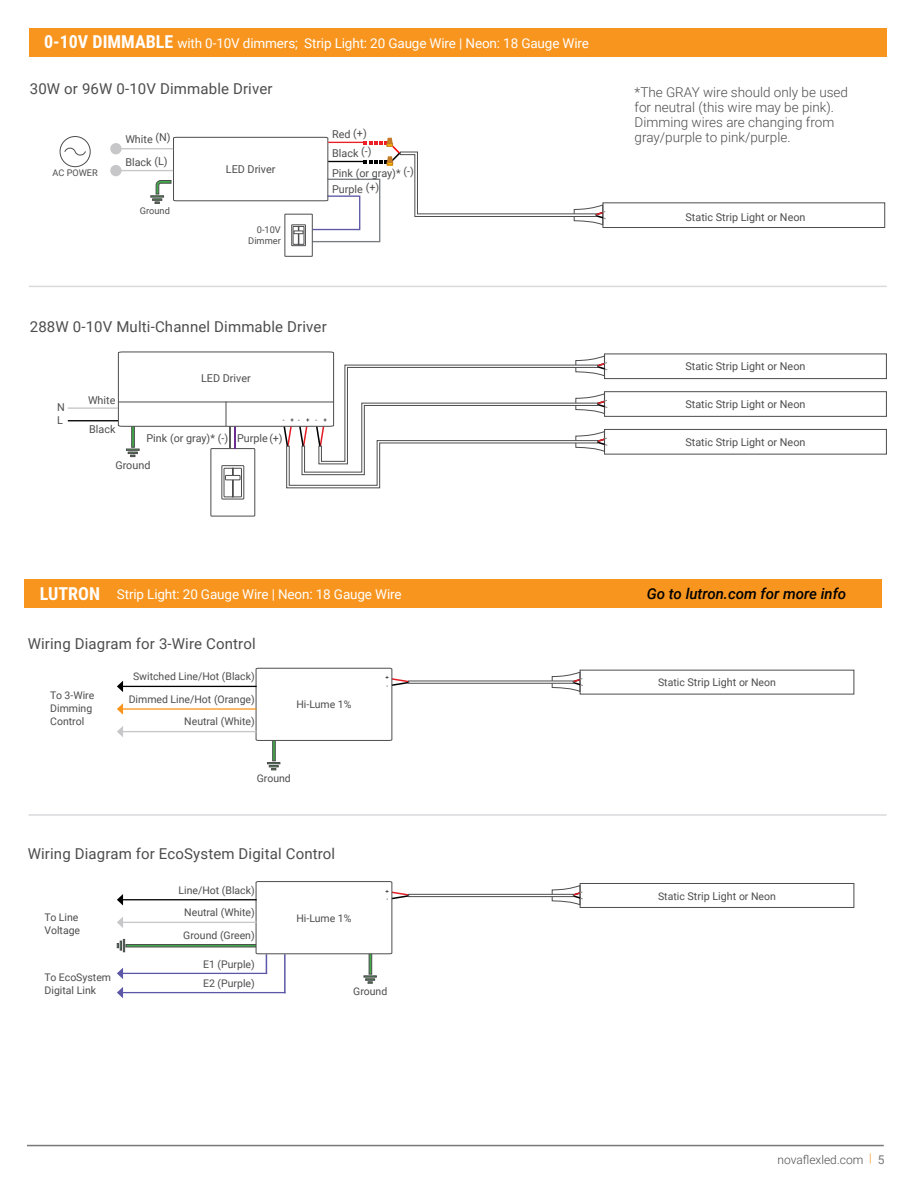
<style>
.page{position:relative;width:915px;height:1188px;background:#fff}
.page>*{position:absolute;margin:0;border:0;box-sizing:border-box;transform-origin:0 0}
.t1{font:15px "Roboto";letter-spacing:.01em;color:#4d4d4f}
.t2{font:italic 500 15px "Roboto";color:#000}
.t3{font:13.5px "Roboto";letter-spacing:-.01em;color:#fff}
.t4{font:300 13.5px/15px "Roboto";color:#4d4d4f}
.t5{font:300 12px "Roboto";color:#4d4d4f}
.t6{font:10.8px/23.4px "Roboto";color:#4d4d4f}
.t7{font:10.5px/22.6px "Roboto";color:#4d4d4f}
.t8{font:9.3px/10.8px "Roboto";color:#4d4d4f;text-align:right}
.t9{font:9.15px "Roboto";color:#4d4d4f}
.t10{font:6.15px "Roboto";color:#000}
.t11{font:6px "Roboto";color:#000}
.s1{font-family:"Roboto Condensed";font-weight:700;font-size:18px}
.s2{font-size:10.8px}
.s3{color:#f8951f}
.s4{font-weight:400;color:#77787b}
</style>
<div class="page">
<hr style="left:29px;top:286px;width:858px;height:1px;background:#d9dadc">
<div style="left:603px;top:202px;width:282px;height:26px;border:1px solid #4d4d4f"></div>
<div style="left:150px;top:195px;width:14px;height:3px;border:1px solid #4d4d4f"></div>
<svg style="left:64px;top:147px;width:22px;height:9px"></svg>
<div style="left:60px;top:136px;width:31px;height:31px;border:1px solid #4d4d4f;border-radius:50%"></div>
<div style="left:110px;top:143px;width:12px;height:11px;background:#c7c7c9;border-radius:50%"></div>
<hr style="left:113px;top:148px;width:60px;height:1px;background:#c7c7c9">
<div style="left:110px;top:165px;width:12px;height:11px;background:#c7c7c9;border-radius:50%"></div>
<hr style="left:113px;top:170px;width:60px;height:1px;background:#c7c7c9">
<div style="left:285px;top:214px;width:27px;height:42px;border:1px solid #4d4d4f"></div>
<div style="left:292px;top:225px;width:14px;height:21px;border:1px solid #4d4d4f"></div>
<svg style="left:151px;top:137px;width:455px;height:107px"></svg>
<div style="left:210px;top:448px;width:45px;height:68px;border:1px solid #4d4d4f"></div>
<div style="left:221px;top:465px;width:23px;height:34px;border:1px solid #4d4d4f"></div>
<div style="left:604px;top:354px;width:283px;height:25px;border:1px solid #4d4d4f"></div>
<div style="left:604px;top:391px;width:283px;height:26px;border:1px solid #4d4d4f"></div>
<div style="left:604px;top:429px;width:283px;height:26px;border:1px solid #4d4d4f"></div>
<hr style="left:68px;top:407px;width:50px;height:2px;background:#c7c7c9">
<hr style="left:68px;top:420px;width:50px;height:1px;background:#000">
<svg style="left:118px;top:351px;width:490px;height:146px"></svg>
<div style="left:29px;top:28px;width:858px;height:29px;background:#f8951f"></div>
<div style="left:24px;top:580px;width:858px;height:28px;background:#f8951f"></div>
<svg style="left:551px;top:671px;width:32px;height:21px"></svg>
<svg style="left:255px;top:667px;width:157px;height:103px"></svg>
<hr style="left:122px;top:686px;width:135px;height:1px;background:#000">
<svg style="left:117px;top:681px;width:6px;height:11px"></svg>
<hr style="left:122px;top:708px;width:135px;height:2px;background:#f8951f">
<svg style="left:117px;top:703px;width:6px;height:12px"></svg>
<hr style="left:122px;top:731px;width:135px;height:1px;background:#c7c7c9">
<svg style="left:117px;top:726px;width:6px;height:11px"></svg>
<div style="left:408px;top:681px;width:166px;height:3px;background:#fff;border:1px solid #4d4d4f"></div>
<hr style="left:28px;top:814px;width:858px;height:2px;background:#d9dadc">
<div style="left:126px;top:944px;width:131px;height:3px;background:#41ad49;border:1px solid #4d4d4f"></div>
<div style="left:580px;top:883px;width:274px;height:25px;border:1px solid #4d4d4f"></div>
<svg style="left:551px;top:885px;width:32px;height:21px"></svg>
<hr style="left:122px;top:899px;width:135px;height:1px;background:#000">
<svg style="left:117px;top:894px;width:6px;height:12px"></svg>
<hr style="left:122px;top:922px;width:135px;height:1px;background:#c7c7c9">
<svg style="left:117px;top:917px;width:6px;height:11px"></svg>
<div style="left:408px;top:894px;width:166px;height:3px;background:#fff;border:1px solid #4d4d4f"></div>
<svg style="left:117px;top:939px;width:8px;height:13px"></svg>
<hr style="left:122px;top:973px;width:145px;height:1px;background:#5c57a6">
<svg style="left:117px;top:968px;width:6px;height:11px"></svg>
<hr style="left:122px;top:992px;width:164px;height:1px;background:#5c57a6">
<svg style="left:117px;top:987px;width:6px;height:11px"></svg>
<svg style="left:255px;top:881px;width:157px;height:103px"></svg>
<hr style="left:284px;top:954px;width:2px;height:39px;background:#5c57a6">
<hr style="left:27px;top:1145px;width:857px;height:1px;background:#77787b">
<p class="t3" style="left:44px;top:33px;width:546px"><span class="s1">0-10V DIMMABLE</span> with 0-10V dimmers; Strip Light: 20 Gauge Wire | Neon: 18 Gauge Wire</p>
<h1 class="t1" style="left:30px;top:78px;width:244px">30W or 96W 0-10V Dimmable Driver</h1>
<p class="t9" style="left:53px;top:167px;width:47px">AC POWER</p>
<p class="t6" style="left:125px;top:127px;width:47px">White (N)<br>Black (L)</p>
<p class="t8" style="left:140px;top:205px;width:32px">Ground</p>
<p class="t6" style="left:226px;top:157px;width:51px">LED Driver</p>
<p class="t8" style="left:248px;top:224px;width:34px">0-10V<br>Dimmer</p>
<p class="t6" style="left:332px;top:121px;width:36px">Red (+)</p>
<p class="t6" style="left:332px;top:142px;width:83px;line-height:20px">Black (-)<br>Pink (or gray)* (-)</p>
<p class="t6" style="left:332px;top:177px;width:49px">Purple (+)</p>
<h1 class="t1" style="left:30px;top:316px;width:298px">288W 0-10V Multi-Channel Dimmable Driver</h1>
<p class="t6" style="left:57px;top:395px;width:9px">N</p>
<p class="t6" style="left:57px;top:408px;width:7px">L</p>
<p class="t6" style="left:88px;top:388px;width:29px">White</p>
<p class="t6" style="left:89px;top:417px;width:28px">Black</p>
<p class="t6" style="left:201px;top:366px;width:51px">LED Driver</p>
<p class="t10" style="left:283px;top:416px;width:46px">- +- + - +</p>
<p class="t6" style="left:146px;top:426px;width:138px">Pink (or gray)* (-) Purple (+)</p>
<p class="t6" style="left:115px;top:453px;width:37px">Ground</p>
<p class="t4" style="left:635px;top:84px;width:215px">*The GRAY wire should only be used for neutral (this wire may be pink).<br>Dimming wires are changing from gray/purple to pink/purple.</p>
<p class="t6" style="left:686px;top:205px;width:121px">Static Strip Light or Neon</p>
<p class="t6" style="left:685px;top:354px;width:121px">Static Strip Light or Neon</p>
<p class="t6" style="left:685px;top:392px;width:121px">Static Strip Light or Neon</p>
<p class="t6" style="left:686px;top:430px;width:121px">Static Strip Light or Neon</p>
<p class="t3" style="left:40px;top:584px;width:363px"><span class="s1">LUTRON</span> Strip Light: 20 Gauge Wire | Neon: 18 Gauge Wire</p>
<h1 class="t1" style="left:28px;top:633px;width:230px">Wiring Diagram for 3-Wire Control</h1>
<p class="t7" style="left:50px;top:689px;width:46px;line-height:12.6px">To 3-Wire<br>Dimming<br>Control</p>
<p class="t7" style="left:129px;top:665px;width:128px;text-align:right">Switched Line/Hot (Black)<br>Dimmed Line/Hot (Orange)<br>Neutral (White)</p>
<p class="t7" style="left:296px;top:693px;width:57px">Hi-Lume 1%</p>
<p class="t7" style="left:257px;top:767px;width:36px">Ground</p>
<h1 class="t1" style="left:28px;top:843px;width:309px">Wiring Diagram for EcoSystem Digital Control</h1>
<p class="t11" style="left:383px;top:687px;width:13px;rotate:-90deg">- +</p>
<p class="t7" style="left:45px;top:911px;width:37px;line-height:12.6px">To Line<br>Voltage</p>
<p class="t7" style="left:45px;top:971px;width:68px;line-height:12.6px">To EcoSystem<br>Digital Link</p>
<p class="t7" style="left:179px;top:878px;width:78px;text-align:center">Line/Hot (Black)<br>Neutral (White)<br>Ground (Green)</p>
<p class="t7" style="left:203px;top:954px;width:53px;line-height:19.2px">E1 (Purple)<br>E2 (Purple)</p>
<p class="t7" style="left:296px;top:906px;width:57px">Hi-Lume 1%</p>
<p class="t11" style="left:383px;top:900px;width:13px;rotate:-90deg">- +</p>
<p class="t7" style="left:353px;top:980px;width:36px">Ground</p>
<h1 class="t2" style="left:647px;top:583px;width:201px">Go to lutron.com for more info</h1>
<p class="t7" style="left:658px;top:671px;width:119px">Static <span class="s2">Strip Light</span> or Neon</p>
<p class="t7" style="left:658px;top:884px;width:119px">Static <span class="s2">Strip Light</span> or Neon</p>
<p class="t5" style="left:778px;top:1151px;width:108px">novaflexled.com <span class="s3">|</span> <span class="s4">5</span></p>
</div>
